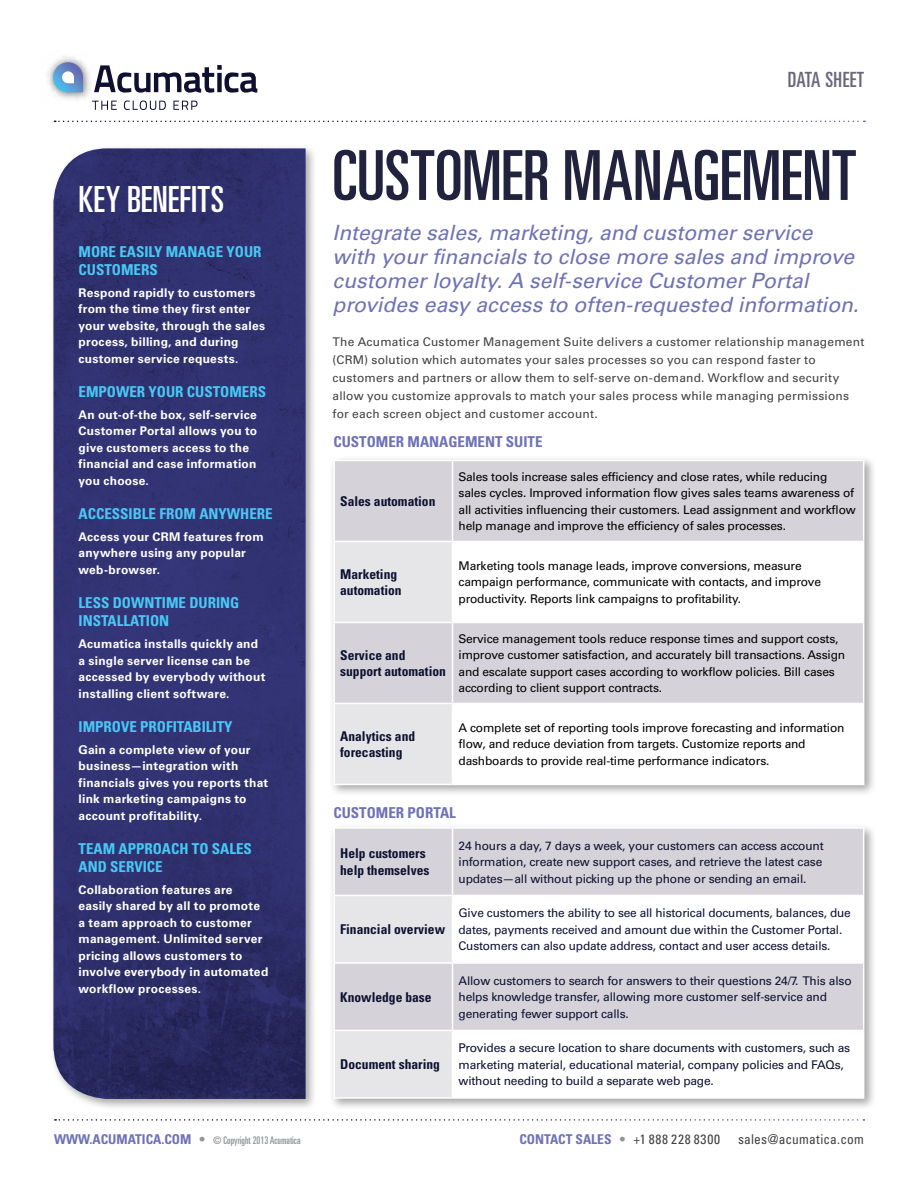
<style>
.page{position:relative;width:918px;height:1188px;background:#fff}
.page>*{position:absolute;margin:0;border:0;box-sizing:border-box;transform-origin:0 0}
.t1{font:ultra-condensed 69px "Univers LT Std";color:#21223d}
.t2{font:ultra-condensed 36px "Univers LT Std";letter-spacing:.01em;color:#fff}
.t3{font:italic 21px/24px "Univers LT Std";color:#6e72b6}
.t4{font:ultra-condensed 21px "Univers LT Std";letter-spacing:.025em;color:#6a667b}
.t5{font:700 condensed 15px/18px "Univers LT Std";color:#49c8f5}
.t6{font:700 condensed 15px "Univers LT Std";color:#6e72b6}
.t7{font:700 condensed 13.5px/16.5px "Univers LT Std";color:#0d1131}
.t8{font:700 condensed 13.5px "Univers LT Std";color:#6e72b6}
.t9{font:condensed 13.5px "Univers LT Std";letter-spacing:.01em;color:#414042}
.t10{font:12px/16.5px "Univers LT Std";letter-spacing:-.015em;color:#000}
.t11{font:700 12px/16.5px "Univers LT Std";letter-spacing:.02em;color:#fff}
.t12{font:12px/16.5px "Univers LT Std";letter-spacing:-.015em;color:#0d1131}
.t13{font:12px/18px "Univers LT Std";letter-spacing:.015em;color:#414042}
.t14{font:ultra-condensed 10.5px "Univers LT Std";color:#939598}
.s1{font-weight:700;font-stretch:condensed;font-size:13.5px;color:#6e72b6}
.s2{font-size:13.5px}
.s3{font-weight:400;font-stretch:ultra-condensed;color:#939598}
.s4{font-weight:400;color:#414042}
</style>
<div class="page">
<img style="left:47px;top:56px;width:48px;height:45px">
<svg style="left:53px;top:62px;width:30px;height:30px"></svg>
<svg style="left:92px;top:101px;width:25px;height:9px"></svg>
<svg style="left:124px;top:101px;width:42px;height:9px"></svg>
<svg style="left:173px;top:101px;width:25px;height:9px"></svg>
<svg style="left:94px;top:65px;width:163px;height:28px"></svg>
<svg style="left:54px;top:121px;width:811px;height:1px"></svg>
<svg style="left:55px;top:1119px;width:809px;height:2px"></svg>
<div style="left:49px;top:144px;width:268px;height:967px;background:#000;opacity:.35"></div>
<img style="left:54px;top:148px;width:252px;height:951px">
<div style="left:329px;top:455px;width:548px;height:342px;background:#000;opacity:.35"></div>
<div style="left:335px;top:461px;width:528px;height:80px;background:#d5d3d9"></div>
<svg style="left:335px;top:542px;width:117px;height:242px;background:#e0dfe3"></svg>
<svg style="left:453px;top:542px;width:410px;height:242px"></svg>
<hr style="left:333px;top:542px;width:2px;height:80px;background:#fff">
<hr style="left:452px;top:542px;width:1px;height:80px;background:#fff">
<hr style="left:863px;top:542px;width:1px;height:80px;background:#fff">
<hr style="left:333px;top:622px;width:120px;height:1px;background:#fff">
<hr style="left:333px;top:623px;width:2px;height:80px;background:#fff">
<hr style="left:453px;top:622px;width:411px;height:1px;background:#fff">
<hr style="left:452px;top:623px;width:1px;height:80px;background:#fff">
<hr style="left:863px;top:623px;width:1px;height:80px;background:#fff">
<hr style="left:333px;top:703px;width:120px;height:1px;background:#fff">
<hr style="left:333px;top:704px;width:2px;height:80px;background:#fff">
<hr style="left:453px;top:703px;width:411px;height:1px;background:#fff">
<hr style="left:452px;top:704px;width:1px;height:80px;background:#fff">
<hr style="left:863px;top:704px;width:1px;height:80px;background:#fff">
<hr style="left:333px;top:460px;width:120px;height:1px;background:#fff">
<hr style="left:333px;top:461px;width:2px;height:80px;background:#fff">
<hr style="left:453px;top:460px;width:411px;height:1px;background:#fff">
<hr style="left:452px;top:461px;width:1px;height:80px;background:#fff">
<hr style="left:863px;top:461px;width:1px;height:80px;background:#fff">
<hr style="left:333px;top:541px;width:120px;height:1px;background:#fff">
<hr style="left:453px;top:541px;width:411px;height:1px;background:#fff">
<hr style="left:333px;top:784px;width:120px;height:1px;background:#fff">
<hr style="left:453px;top:784px;width:411px;height:1px;background:#fff">
<div style="left:329px;top:823px;width:548px;height:288px;background:#000;opacity:.35"></div>
<div style="left:335px;top:829px;width:528px;height:66px;background:#d5d3d9"></div>
<svg style="left:335px;top:896px;width:117px;height:201px;background:#e0dfe3"></svg>
<svg style="left:453px;top:896px;width:410px;height:201px"></svg>
<hr style="left:333px;top:896px;width:2px;height:66px;background:#fff">
<hr style="left:452px;top:896px;width:1px;height:66px;background:#fff">
<hr style="left:863px;top:896px;width:1px;height:66px;background:#fff">
<hr style="left:333px;top:962px;width:120px;height:2px;background:#fff">
<hr style="left:333px;top:964px;width:2px;height:66px;background:#fff">
<hr style="left:453px;top:962px;width:411px;height:2px;background:#fff">
<hr style="left:452px;top:964px;width:1px;height:66px;background:#fff">
<hr style="left:863px;top:964px;width:1px;height:66px;background:#fff">
<hr style="left:333px;top:1030px;width:120px;height:1px;background:#fff">
<hr style="left:333px;top:1031px;width:2px;height:66px;background:#fff">
<hr style="left:453px;top:1030px;width:411px;height:1px;background:#fff">
<hr style="left:452px;top:1031px;width:1px;height:66px;background:#fff">
<hr style="left:863px;top:1031px;width:1px;height:66px;background:#fff">
<hr style="left:333px;top:827px;width:120px;height:2px;background:#fff">
<hr style="left:333px;top:829px;width:2px;height:66px;background:#fff">
<hr style="left:453px;top:827px;width:411px;height:2px;background:#fff">
<hr style="left:452px;top:829px;width:1px;height:66px;background:#fff">
<hr style="left:863px;top:829px;width:1px;height:66px;background:#fff">
<hr style="left:333px;top:895px;width:120px;height:1px;background:#fff">
<hr style="left:453px;top:895px;width:411px;height:1px;background:#fff">
<hr style="left:333px;top:1097px;width:120px;height:2px;background:#fff">
<hr style="left:453px;top:1097px;width:411px;height:2px;background:#fff">
<h2 class="t2" style="left:79px;top:179px;width:147px">KEY BENEFITS</h2>
<p class="t5" style="left:79px;top:242px;width:185px">MORE EASILY MANAGE YOUR<br>CUSTOMERS</p>
<p class="t11" style="left:79px;top:284px;width:188px">Respond rapidly to customers from the time they first enter your website, through the sales process, billing, and during customer service requests.</p>
<p class="t5" style="left:79px;top:383px;width:189px">EMPOWER YOUR CUSTOMERS</p>
<p class="t11" style="left:79px;top:406px;width:180px">An out-of-the box, self-service<br>Customer Portal allows you to give customers access to the financial and case information you choose.</p>
<p class="t5" style="left:79px;top:505px;width:196px">ACCESSIBLE FROM ANYWHERE</p>
<p class="t11" style="left:79px;top:529px;width:187px">Access your CRM features from anywhere using any popular web-browser.</p>
<p class="t5" style="left:79px;top:594px;width:162px">LESS DOWNTIME DURING<br>INSTALLATION</p>
<p class="t11" style="left:79px;top:636px;width:188px">Acumatica installs quickly and a single server license can be accessed by everybody without installing client software.</p>
<p class="t5" style="left:79px;top:717px;width:156px">IMPROVE PROFITABILITY</p>
<p class="t11" style="left:79px;top:741px;width:191px">Gain a complete view of your business—integration with financials gives you reports that link marketing campaigns to account profitability.</p>
<p class="t5" style="left:79px;top:839px;width:175px">TEAM APPROACH TO SALES<br>AND SERVICE</p>
<p class="t11" style="left:79px;top:881px;width:191px">Collaboration features are easily shared by all to promote a team approach to customer management. Unlimited server pricing allows customers to involve everybody in automated workflow processes.</p>
<h3 class="t4" style="left:788px;top:68px;width:78px">DATA SHEET</h3>
<h1 class="t1" style="left:333px;top:136px;width:525px">CUSTOMER MANAGEMENT</h1>
<h3 class="t3" style="left:333px;top:221px;width:528px">Integrate sales, marketing, and customer service with your financials to close more sales and improve customer loyalty. A self-service Customer Portal provides easy access to often-requested information.</h3>
<p class="t13" style="left:333px;top:333px;width:533px">The Acumatica Customer Management Suite delivers a customer relationship management (CRM) solution which automates your sales processes so you can respond faster to customers and partners or allow them to self-serve on-demand. Workflow and security allow you customize approvals to match your sales process while managing permissions for each screen object and customer account.</p>
<p class="t6" style="left:333px;top:433px;width:211px">CUSTOMER MANAGEMENT SUITE</p>
<p class="t7" style="left:340px;top:493px;width:97px">SALES AUTOMATION</p>
<p class="t10" style="left:459px;top:468px;width:399px">Sales tools increase sales efficiency and close rates, while reducing sales cycles. Improved information flow gives sales teams awareness of all activities influencing their customers. Lead assignment and workflow help manage and improve the efficiency of sales processes.</p>
<p class="t7" style="left:340px;top:565px;width:63px">MARKETING<br>AUTOMATION</p>
<p class="t10" style="left:459px;top:557px;width:364px">Marketing tools manage leads, improve conversions, measure campaign performance, communicate with contacts, and improve productivity. Reports link campaigns to profitability.</p>
<p class="t7" style="left:340px;top:646px;width:107px">SERVICE AND<br>SUPPORT AUTOMATION</p>
<p class="t10" style="left:459px;top:630px;width:388px">Service management tools reduce response times and support costs, improve customer satisfaction, and accurately bill transactions. Assign and escalate support cases according to workflow policies. Bill cases according to client support contracts.</p>
<p class="t7" style="left:340px;top:727px;width:76px">ANALYTICS AND<br>FORECASTING</p>
<p class="t10" style="left:459px;top:719px;width:387px">A complete set of reporting tools improve forecasting and information flow, and reduce deviation from targets. Customize reports and dashboards to provide real-time performance indicators.</p>
<p class="t6" style="left:333px;top:803px;width:124px">CUSTOMER PORTAL</p>
<p class="t7" style="left:340px;top:845px;width:91px">HELP CUSTOMERS<br>HELP THEMSELVES</p>
<p class="t12" style="left:459px;top:837px;width:367px;text-align:justify">24 hours a day, 7 days a week, your customers can access account information, create new support cases, and retrieve the latest case updates—all without picking up the phone or sending an email.</p>
<p class="t7" style="left:340px;top:921px;width:106px">FINANCIAL OVERVIEW</p>
<p class="t12" style="left:459px;top:905px;width:394px">Give customers the ability to see all historical documents, balances, due dates, payments received and amount due within the Customer Portal.<br>Customers can also update address, contact and user access details.</p>
<p class="t7" style="left:340px;top:989px;width:93px">KNOWLEDGE BASE</p>
<p class="t7" style="left:340px;top:1056px;width:101px">DOCUMENT SHARING</p>
<p class="t12" style="left:459px;top:972px;width:395px">Allow customers to search for answers to their questions 24/7. This also helps knowledge transfer, allowing more customer self-service and generating fewer support calls.</p>
<p class="t12" style="left:459px;top:1040px;width:393px">Provides a secure location to share documents with customers, such as marketing material, educational material, company policies and FAQs, without needing to build a separate web page.</p>
<p class="t14" style="left:54px;top:1134px;width:248px"><span class="s1">WWW.ACUMATICA.COM</span> <span class="s2">•</span> © COPYRIGHT 2013 ACUMATICA</p>
<p class="t8" style="left:519px;top:1131px;width:202px">CONTACT SALES <span class="s3">•</span> <span class="s4">+1 888 228 8300</span></p>
<p class="t9" style="left:738px;top:1130px;width:127px">sales@acumatica.com</p>
</div>
